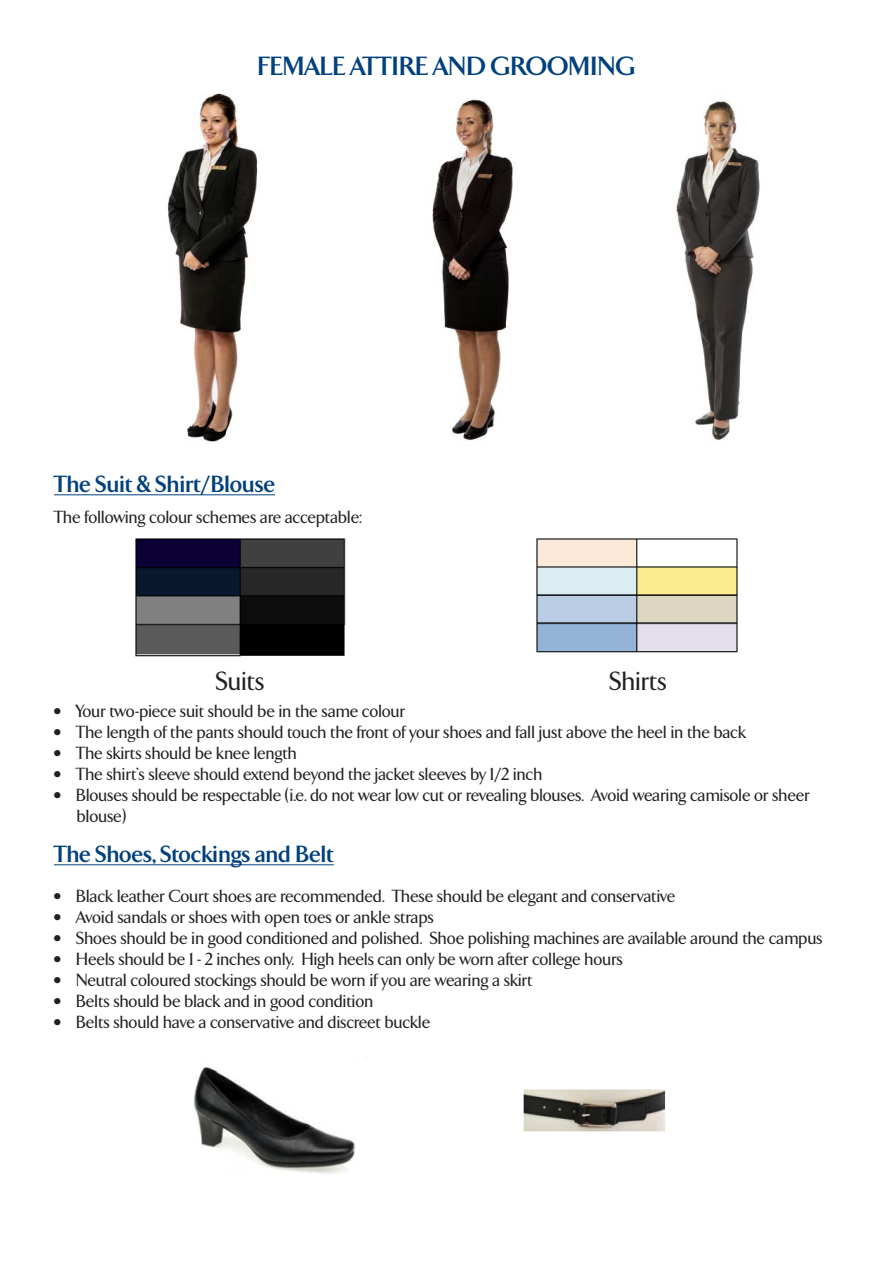
<style>
.page{position:relative;width:893px;height:1263px;background:#fff}
.page>*{position:absolute;margin:0;border:0;box-sizing:border-box;transform-origin:0 0}
.t1{font:700 27px "TF Arrow";color:#00407c}
.t2{font:500 27px "TF Arrow";color:#231f20}
.t3{font:700 24px "TF Arrow";color:#00407c}
.t4{font:500 18px/21px "TF Arrow";color:#231f20}
</style>
<div class="page">
<img style="left:167px;top:93px;width:93px;height:349px">
<img style="left:432px;top:99px;width:81px;height:342px">
<img style="left:676px;top:100px;width:84px;height:340px">
<hr style="left:54px;top:495px;width:221px;height:1px;background:#00407c">
<img style="left:135px;top:538px;width:211px;height:119px">
<img style="left:536px;top:538px;width:202px;height:115px">
<hr style="left:54px;top:864px;width:280px;height:1px;background:#00407c">
<img style="left:193px;top:1067px;width:162px;height:107px">
<img style="left:523px;top:1089px;width:143px;height:43px">
<h1 class="t1" style="left:257px;top:51px;width:380px">FEMALE ATTIRE AND GROOMING</h1>
<h2 class="t3" style="left:54px;top:470px;width:223px">The Suit &amp; Shirt/Blouse</h2>
<p class="t4" style="left:54px;top:507px;width:309px">The following colour schemes are acceptable:</p>
<h1 class="t2" style="left:216px;top:668px;width:50px">Suits</h1>
<h1 class="t2" style="left:609px;top:668px;width:59px">Shirts</h1>
<p class="t4" style="left:54px;top:701px;width:353px">• Your two-piece suit should be in the same colour</p>
<p class="t4" style="left:54px;top:722px;width:693px">• The length of the pants should touch the front of your shoes and fall just above the heel in the back</p>
<p class="t4" style="left:54px;top:743px;width:245px">• The skirts should be knee length</p>
<p class="t4" style="left:54px;top:764px;width:490px">• The shirt’s sleeve should extend beyond the jacket sleeves by 1/2 inch</p>
<p class="t4" style="left:77px;top:785px;width:734px;text-indent:-23px">• Blouses should be respectable (i.e. do not wear low cut or revealing blouses. Avoid wearing camisole or sheer blouse)</p>
<h2 class="t3" style="left:54px;top:840px;width:281px">The Shoes, Stockings and Belt</h2>
<p class="t4" style="left:54px;top:886px;width:623px">• Black leather Court shoes are recommended. These should be elegant and conservative</p>
<p class="t4" style="left:54px;top:907px;width:381px">• Avoid sandals or shoes with open toes or ankle straps</p>
<p class="t4" style="left:54px;top:928px;width:770px">• Shoes should be in good conditioned and polished. Shoe polishing machines are available around the campus</p>
<p class="t4" style="left:54px;top:949px;width:570px">• Heels should be 1 - 2 inches only. High heels can only be worn after college hours</p>
<p class="t4" style="left:54px;top:970px;width:480px">• Neutral coloured stockings should be worn if you are wearing a skirt</p>
<p class="t4" style="left:54px;top:991px;width:321px">• Belts should be black and in good condition</p>
<p class="t4" style="left:54px;top:1012px;width:378px">• Belts should have a conservative and discreet buckle</p>
</div>
